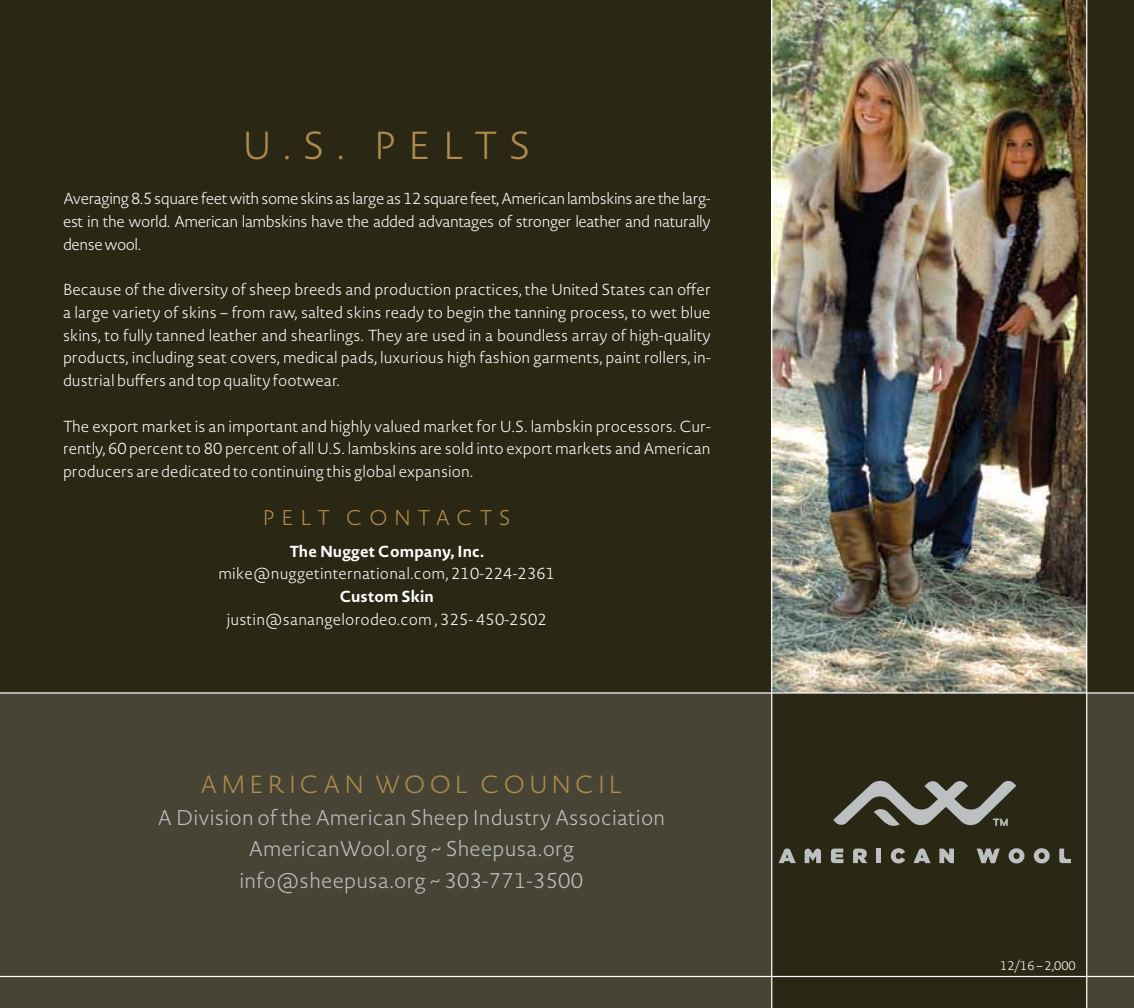
<style>
.page{position:relative;width:1134px;height:1008px;background:#fff}
.page>*{position:absolute;margin:0;border:0;box-sizing:border-box;transform-origin:0 0}
.t1{font:200 38.5px "Novel Sans Pro";letter-spacing:.295em;color:#b18b4b}
.t2{font:200 24.5px "Novel Sans Pro";letter-spacing:.15em;color:#b18b4b}
.t3{font:200 21px/31.5px "Novel Sans Pro";letter-spacing:.01em;color:#bdc0c0;text-align:center}
.t4{font:200 21px "Novel Sans Pro";letter-spacing:.3em;color:#b18b4b}
.t5{font:200 15.75px/22.8px "Novel Sans Pro";color:#fff;text-align:justify}
.t6{font:700 15.75px "Novel Sans Pro";letter-spacing:.01em;color:#fff}
.t7{font:200 12.25px "Novel Sans Pro";color:#fff}
</style>
<div class="page">
<div style="left:0;top:0;width:772px;height:693px;background:#2a2715"></div>
<div style="left:1087px;top:0;width:47px;height:693px;background:#2a2715"></div>
<div style="left:0;top:693px;width:772px;height:315px;background:#474436"></div>
<img style="left:772px;top:0;width:314px;height:692px">
<div style="left:772px;top:693px;width:315px;height:315px;background:#2a2715"></div>
<div style="left:1087px;top:693px;width:47px;height:315px;background:#474436"></div>
<hr style="left:771px;top:0;width:1px;height:1008px;background:#fff">
<hr style="left:1086px;top:0;width:1px;height:1008px;background:#fff">
<hr style="left:0;top:692px;width:1134px;height:2px;background:#fff">
<hr style="left:0;top:976px;width:1134px;height:1px;background:#fff">
<svg style="left:779px;top:848px;width:17px;height:15px"></svg>
<svg style="left:805px;top:849px;width:16px;height:14px"></svg>
<svg style="left:831px;top:849px;width:12px;height:14px"></svg>
<svg style="left:853px;top:849px;width:14px;height:14px"></svg>
<div style="left:876px;top:849px;width:5px;height:14px;background:#bdc0c0"></div>
<svg style="left:891px;top:848px;width:14px;height:15px"></svg>
<svg style="left:913px;top:848px;width:18px;height:15px"></svg>
<svg style="left:939px;top:849px;width:15px;height:14px"></svg>
<svg style="left:977px;top:849px;width:23px;height:14px"></svg>
<svg style="left:1009px;top:848px;width:15px;height:15px"></svg>
<svg style="left:1034px;top:848px;width:16px;height:15px"></svg>
<svg style="left:1059px;top:849px;width:12px;height:14px"></svg>
<svg style="left:833px;top:781px;width:183px;height:45px"></svg>
<h1 class="t1" style="left:243px;top:118px;width:290px">U.S. PELTS</h1>
<p class="t5" style="left:63px;top:187px;width:649px">Averaging 8.5 square feet with some skins as large as 12 square feet, American lambskins are the larg&shy;est in the world. American lambskins have the added advantages of stronger leather and naturally dense wool.</p>
<p class="t5" style="left:63px;top:278px;width:649px">Because of the diversity of sheep breeds and production practices, the United States can offer a large variety of skins – from raw, salted skins ready to begin the tanning process, to wet blue skins, to fully tanned leather and shearlings. They are used in a boundless array of high-quality products, including seat covers, medical pads, luxurious high fashion garments, paint rollers, in&shy;dustrial buffers and top quality footwear.</p>
<p class="t5" style="left:63px;top:414px;width:649px">The export market is an important and highly valued market for U.S. lambskin processors. Cur&shy;rently, 60 percent to 80 percent of all U.S. lambskins are sold into export markets and American producers are dedicated to continuing this global expansion.</p>
<h3 class="t4" style="left:263px;top:503px;width:250px">PELT CONTACTS</h3>
<p class="t6" style="left:289px;top:539px;width:196px">The Nugget Company, Inc.</p>
<p class="t5" style="left:218px;top:562px;width:338px">mike@nuggetinternational.com, 210-224-2361</p>
<p class="t6" style="left:340px;top:585px;width:95px">Custom Skin</p>
<p class="t5" style="left:227px;top:608px;width:322px">justin@sanangelorodeo.com , 325- 450-2502</p>
<h2 class="t2" style="left:200px;top:767px;width:424px">AMERICAN WOOL COUNCIL</h2>
<h3 class="t3" style="left:158px;top:801px;width:509px">A Division of the American Sheep Industry Association<br>AmericanWool.org ~ Sheepusa.org info@sheepusa.org ~ 303-771-3500</h3>
<p class="t7" style="left:1000px;top:957px;width:77px">12/16 – 2,000</p>
</div>
